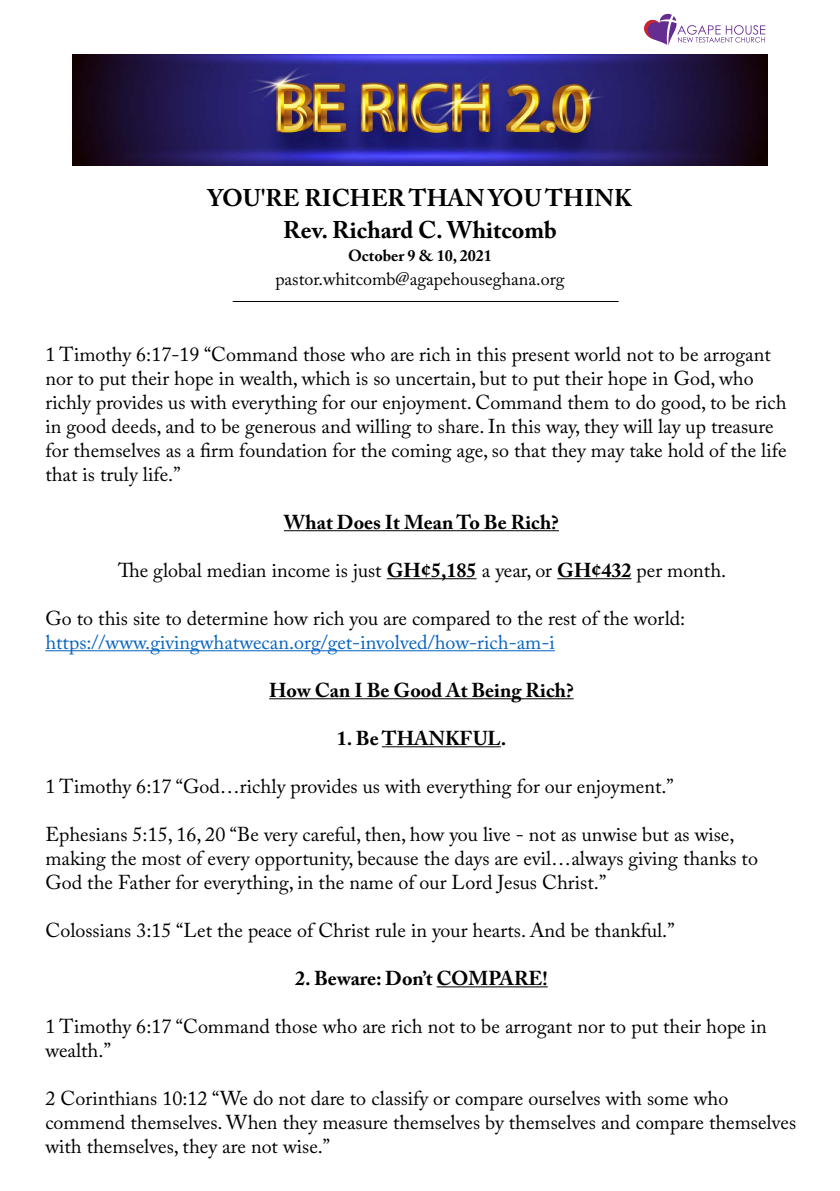
<style>
.page{position:relative;width:840px;height:1191px;background:#fff}
.page>*{position:absolute;margin:0;border:0;box-sizing:border-box;transform-origin:0 0}
.t1{font:700 24px/32px "Adobe Caslon Pro";color:#000;text-align:center}
.t2{font:20px/24px "Adobe Caslon Pro";color:#000}
.t3{font:700 20px "Adobe Caslon Pro";color:#000}
.t4{font:20px "Adobe Caslon Pro";color:#0563c1}
.t5{font:18px "Adobe Caslon Pro";color:#000}
.t6{font:700 16px "Adobe Caslon Pro";color:#000}
.s1{font-weight:700}
</style>
<div class="page">
<hr style="left:232px;top:301px;width:386px;height:1px;background:#000">
<img style="left:72px;top:54px;width:695px;height:112px">
<hr style="left:284px;top:530px;width:274px;height:1px;background:#000">
<hr style="left:386px;top:578px;width:90px;height:1px;background:#000">
<hr style="left:557px;top:578px;width:74px;height:1px;background:#000">
<hr style="left:45px;top:650px;width:509px;height:1px;background:#0563c1">
<hr style="left:269px;top:698px;width:304px;height:1px;background:#000">
<hr style="left:381px;top:746px;width:119px;height:1px;background:#000">
<hr style="left:436px;top:986px;width:111px;height:1px;background:#000">
<svg style="left:644px;top:13px;width:120px;height:32px"></svg>
<p class="t1" style="left:208px;top:182px;width:425px">YOU'RE RICHER THAN YOU THINK<br>Rev. Richard C. Whitcomb</p>
<p class="t6" style="left:348px;top:246px;width:145px">October 9 &amp; 10, 2021</p>
<p class="t5" style="left:275px;top:268px;width:290px">pastor.whitcomb@agapehouseghana.org</p>
<p class="t2" style="left:45px;top:342px;width:742px">1 Timothy 6:17-19 “Command those who are rich in this present world not to be arrogant nor to put their hope in wealth, which is so uncertain, but to put their hope in God, who richly provides us with everything for our enjoyment. Command them to do good, to be rich in good deeds, and to be generous and willing to share. In this way, they will lay up treasure for themselves as a firm foundation for the coming age, so that they may take hold of the life that is truly life.”</p>
<p class="t3" style="left:284px;top:510px;width:276px">What Does It Mean To Be Rich?</p>
<p class="t2" style="left:118px;top:558px;width:609px">The global median income is just <span class="s1">GH¢5,185</span> a year, or <span class="s1">GH¢432</span> per month.</p>
<p class="t2" style="left:45px;top:606px;width:641px">Go to this site to determine how rich you are compared to the rest of the world:</p>
<p class="t4" style="left:45px;top:630px;width:510px">https://www.givingwhatwecan.org/get-involved/how-rich-am-i</p>
<p class="t3" style="left:269px;top:678px;width:306px">How Can I Be Good At Being Rich?</p>
<p class="t3" style="left:337px;top:726px;width:171px">1. Be THANKFUL.</p>
<p class="t2" style="left:45px;top:774px;width:629px">1 Timothy 6:17 “God…richly provides us with everything for our enjoyment.”</p>
<p class="t2" style="left:45px;top:822px;width:713px">Ephesians 5:15, 16, 20 “Be very careful, then, how you live - not as unwise but as wise, making the most of every opportunity, because the days are evil…always giving thanks to<br>God the Father for everything, in the name of our Lord Jesus Christ.”</p>
<p class="t2" style="left:45px;top:918px;width:630px">Colossians 3:15 “Let the peace of Christ rule in your hearts. And be thankful.”</p>
<p class="t3" style="left:295px;top:966px;width:254px">2. Beware: Don’t COMPARE!</p>
<p class="t2" style="left:45px;top:1014px;width:722px">1 Timothy 6:17 “Command those who are rich not to be arrogant nor to put their hope in wealth.”</p>
<p class="t2" style="left:45px;top:1086px;width:751px">2 Corinthians 10:12 “We do not dare to classify or compare ourselves with some who commend themselves. When they measure themselves by themselves and compare themselves with themselves, they are not wise.”</p>
</div>
